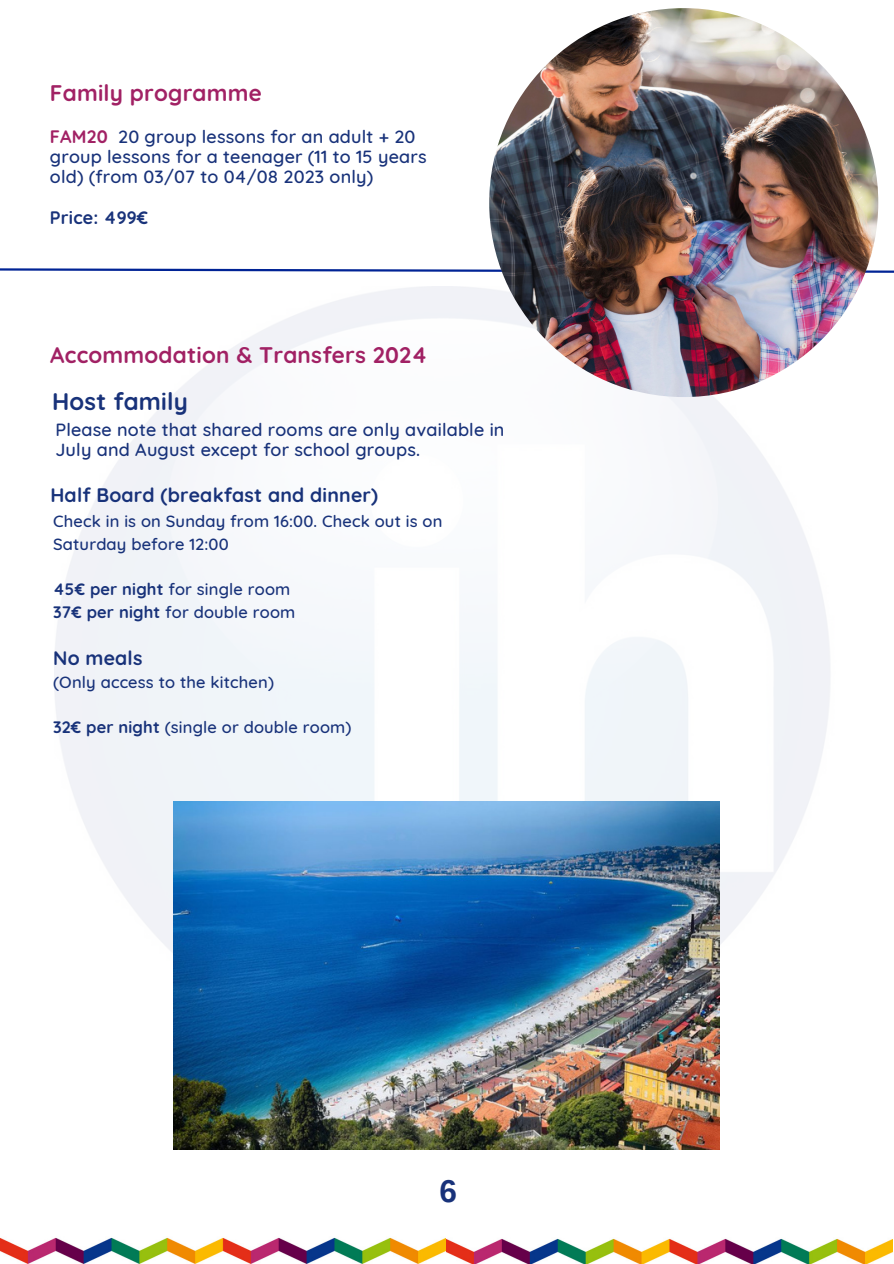
<style>
.page{position:relative;width:894px;height:1264px;background:#fff}
.page>*{position:absolute;margin:0;border:0;box-sizing:border-box;transform-origin:0 0}
.t1{font:700 31.5px "Arimo";color:#18327a}
.t2{font:700 24px "Quicksand";letter-spacing:.01em;color:#18327a}
.t3{font:700 22.5px "Quicksand";letter-spacing:.01em;color:#a12164}
.t4{font:700 19.5px "Quicksand";letter-spacing:.01em;color:#18327a}
.t5{font:500 18px/20.2px "Quicksand";letter-spacing:.01em;color:#18327a}
.t6{font:700 18px "Quicksand";letter-spacing:.01em;color:#18327a}
.t7{font:500 16.5px/22.5px "Quicksand";letter-spacing:.01em;color:#18327a}
.s1{font-weight:700;color:#a12164}
.s2{font-weight:700}
</style>
<div class="page">
<svg style="left:0;top:267px;width:893px;height:6px"></svg>
<img style="left:55px;top:287px;width:783px;height:774px">
<img style="left:489px;top:8px;width:389px;height:389px;border-radius:50%">
<img style="left:173px;top:801px;width:546px;height:348px">
<img style="left:0;top:1237px;width:892px;height:26px">
<h2 class="t3" style="left:50px;top:79px;width:213px">Family programme</h2>
<h1 class="t5" style="left:50px;top:126px;width:378px"><span class="s1">FAM20</span> 20 group lessons for an adult + 20 group lessons for a teenager (11 to 15 years old) (from 03/07 to 04/08 2023 only)</h1>
<h1 class="t6" style="left:50px;top:206px;width:100px">Price: 499€</h1>
<p class="t3" style="left:50px;top:340px;width:378px">Accommodation &amp; Transfers 2024</p>
<p class="t2" style="left:52px;top:386px;width:137px">Host family</p>
<h1 class="t5" style="left:55px;top:419px;width:450px">Please note that shared rooms are only available in<br>July and August except for school groups.</h1>
<h2 class="t4" style="left:50px;top:483px;width:329px">Half Board (breakfast and dinner)</h2>
<p class="t7" style="left:53px;top:510px;width:390px">Check in is on Sunday from 16:00. Check out is on<br>Saturday before 12:00</p>
<p class="t7" style="left:53px;top:577px;width:239px"><span class="s2">45€ per night</span> for single room</p>
<p class="t7" style="left:53px;top:600px;width:243px"><span class="s2">37€ per night</span> for double room</p>
<p class="t4" style="left:53px;top:645px;width:91px">No meals</p>
<p class="t7" style="left:53px;top:671px;width:222px">(Only access to the kitchen)</p>
<p class="t7" style="left:53px;top:716px;width:300px"><span class="s2">32€ per night</span> (single or double room)</p>
<h2 class="t1" style="left:439px;top:1173px;width:19px">6</h2>
</div>
